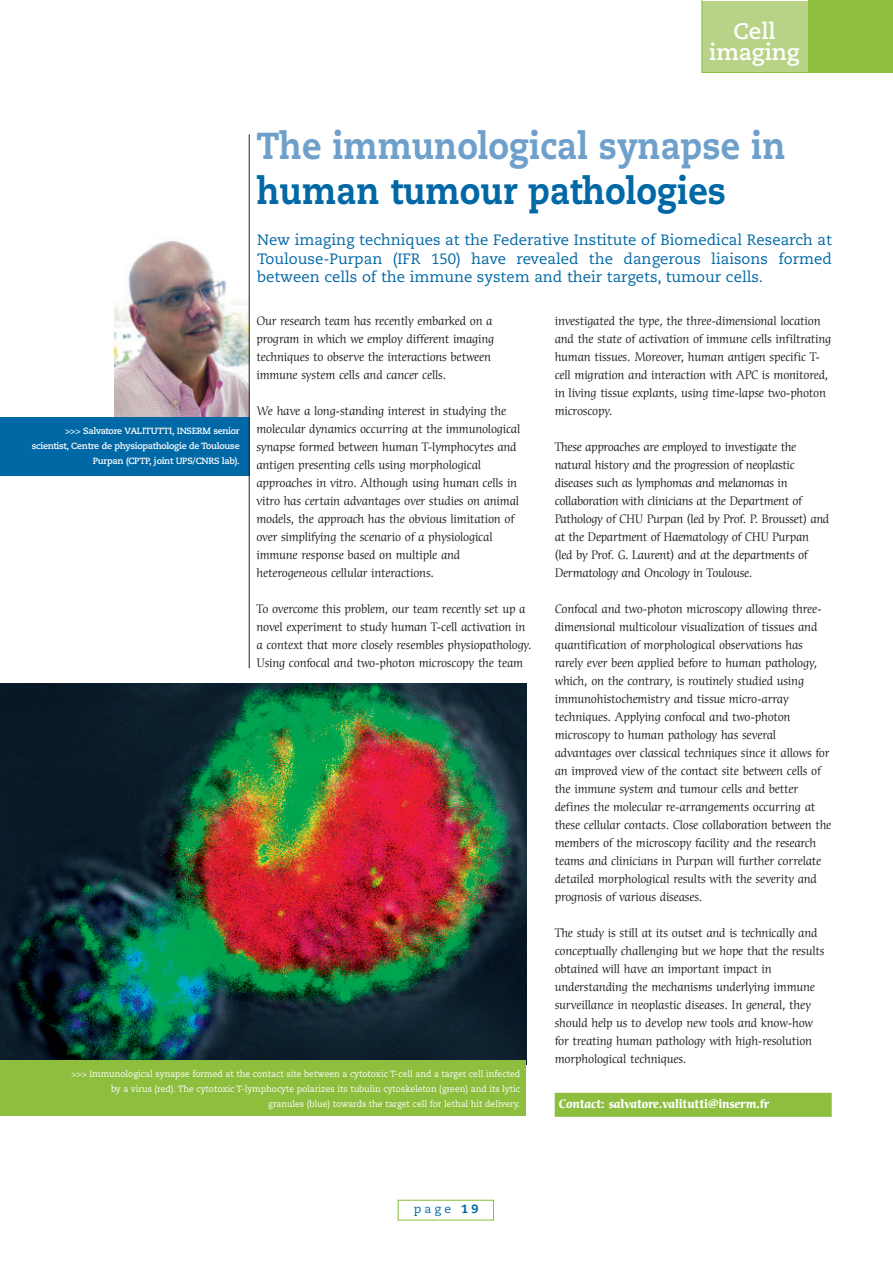
<style>
.page{position:relative;width:893px;height:1263px;background:#fff}
.page>*{position:absolute;margin:0;border:0;box-sizing:border-box;transform-origin:0 0}
.t1{font:800 37.5px "Caecilia";color:#6fa0cb;scale:.9 1}
.t2{font:800 37.5px "Caecilia";color:#0068a5;scale:.9 1}
.t3{font:700 22.5px/21px "Caecilia";color:#fff;text-align:center}
.t4{font:15px/18.3px "Caecilia";color:#0068a5;text-align:justify}
.t5{font:12px/18px "Cerigo";letter-spacing:-.02em;color:#231f20}
.t6{font:700 12px "Cerigo";letter-spacing:-.02em;color:#fff}
.t7{font:12px "Caecilia";color:#0068a5}
.t8{font:9px/15px "Caecilia";color:#fff;text-align:right;scale:.95 1}
.t9{font:700 9px/15px "Caecilia";letter-spacing:-.03em;color:#fff;text-align:right}
.s1{font-weight:800}
</style>
<div class="page">
<img style="left:115px;top:233px;width:134px;height:184px">
<div style="left:0;top:417px;width:250px;height:59px;background:#0068a5"></div>
<div style="left:398px;top:1200px;width:96px;height:20px;border:1px solid #8dbe3e"></div>
<div style="left:555px;top:1093px;width:277px;height:24px;background:#8dbe3e"></div>
<img style="left:1px;top:684px;width:525px;height:376px">
<div style="left:0;top:1060px;width:526px;height:55px;background:#8dbe3e"></div>
<hr style="left:249px;top:134px;width:1px;height:534px;background:#231f20">
<div style="left:701px;top:1px;width:107px;height:72px;background:#b8d387"></div>
<div style="left:808px;top:1px;width:85px;height:72px;background:#8dbe3e"></div>
<h2 class="t3" style="left:709px;top:22px;width:92px">Cell imaging</h2>
<h1 class="t1" style="left:256px;top:130px;width:589px">The immunological synapse in</h1>
<h1 class="t2" style="left:256px;top:176px;width:523px">human tumour pathologies</h1>
<p class="t4" style="left:257px;top:232px;width:576px">New imaging techniques at the Federative Institute of Biomedical Research at Toulouse-Purpan (IFR 150) have revealed the dangerous liaisons formed between cells of the immune system and their targets, tumour cells.</p>
<p class="t9" style="left:32px;top:424px;width:209px">&gt;&gt;&gt; Salvatore VALITUTTI, INSERM senior scientist, Centre de physiopathologie de Toulouse<br>Purpan (CPTP, joint UPS/CNRS lab).</p>
<p class="t5" style="left:256px;top:312px;width:239px">Our research team has recently embarked on a program in which we employ different imaging techniques to observe the interactions between immune system cells and cancer cells.</p>
<p class="t5" style="left:256px;top:402px;width:265px">We have a long-standing interest in studying the molecular dynamics occurring at the immunological synapse formed between human T-lymphocytes and antigen presenting cells using morphological approaches in vitro. Although using human cells in vitro has certain advantages over studies on animal models, the approach has the obvious limitation of over simplifying the scenario of a physiological immune response based on multiple and heterogeneous cellular interactions.</p>
<p class="t5" style="left:256px;top:600px;width:277px">To overcome this problem, our team recently set up a novel experiment to study human T-cell activation in a context that more closely resembles physiopathology.<br>Using confocal and two-photon microscopy the team</p>
<p class="t8" style="left:71px;top:1067px;width:474px">&gt;&gt;&gt; Immunological synapse formed at the contact site between a cytotoxic T-cell and a target cell infected by a virus (red). The cytotoxic T-lymphocyte polarizes its tubulin cytoskeleton (green) and its lytic<br>granules (blue) towards the target cell for lethal hit delivery.</p>
<p class="t5" style="left:555px;top:312px;width:278px">investigated the type, the three-dimensional location and the state of activation of immune cells infiltrating human tissues. Moreover, human antigen specific T&shy;cell migration and interaction with APC is monitored, in living tissue explants, using time-lapse two-photon microscopy.</p>
<p class="t5" style="left:555px;top:438px;width:276px">These approaches are employed to investigate the natural history and the progression of neoplastic diseases such as lymphomas and melanomas in collaboration with clinicians at the Department of Pathology of CHU Purpan (led by Prof. P. Brousset) and at the Department of Haematology of CHU Purpan (led by Prof. G. Laurent) and at the departments of Dermatology and Oncology in Toulouse.</p>
<p class="t5" style="left:555px;top:600px;width:278px">Confocal and two-photon microscopy allowing three&shy;dimensional multicolour visualization of tissues and quantification of morphological observations has rarely ever been applied before to human pathology, which, on the contrary, is routinely studied using immunohistochemistry and tissue micro-array techniques. Applying confocal and two-photon microscopy to human pathology has several advantages over classical techniques since it allows for an improved view of the contact site between cells of the immune system and tumour cells and better defines the molecular re-arrangements occurring at these cellular contacts. Close collaboration between the members of the microscopy facility and the research teams and clinicians in Purpan will further correlate detailed morphological results with the severity and prognosis of various diseases.</p>
<p class="t5" style="left:555px;top:924px;width:271px">The study is still at its outset and is technically and conceptually challenging but we hope that the results obtained will have an important impact in understanding the mechanisms underlying immune surveillance in neoplastic diseases. In general, they should help us to develop new tools and know-how for treating human pathology with high-resolution morphological techniques.</p>
<p class="t6" style="left:559px;top:1099px;width:212px">Contact: salvatore.valitutti@inserm.fr</p>
<p class="t7" style="left:414px;top:1203px;width:66px">page <span class="s1">19</span></p>
</div>
